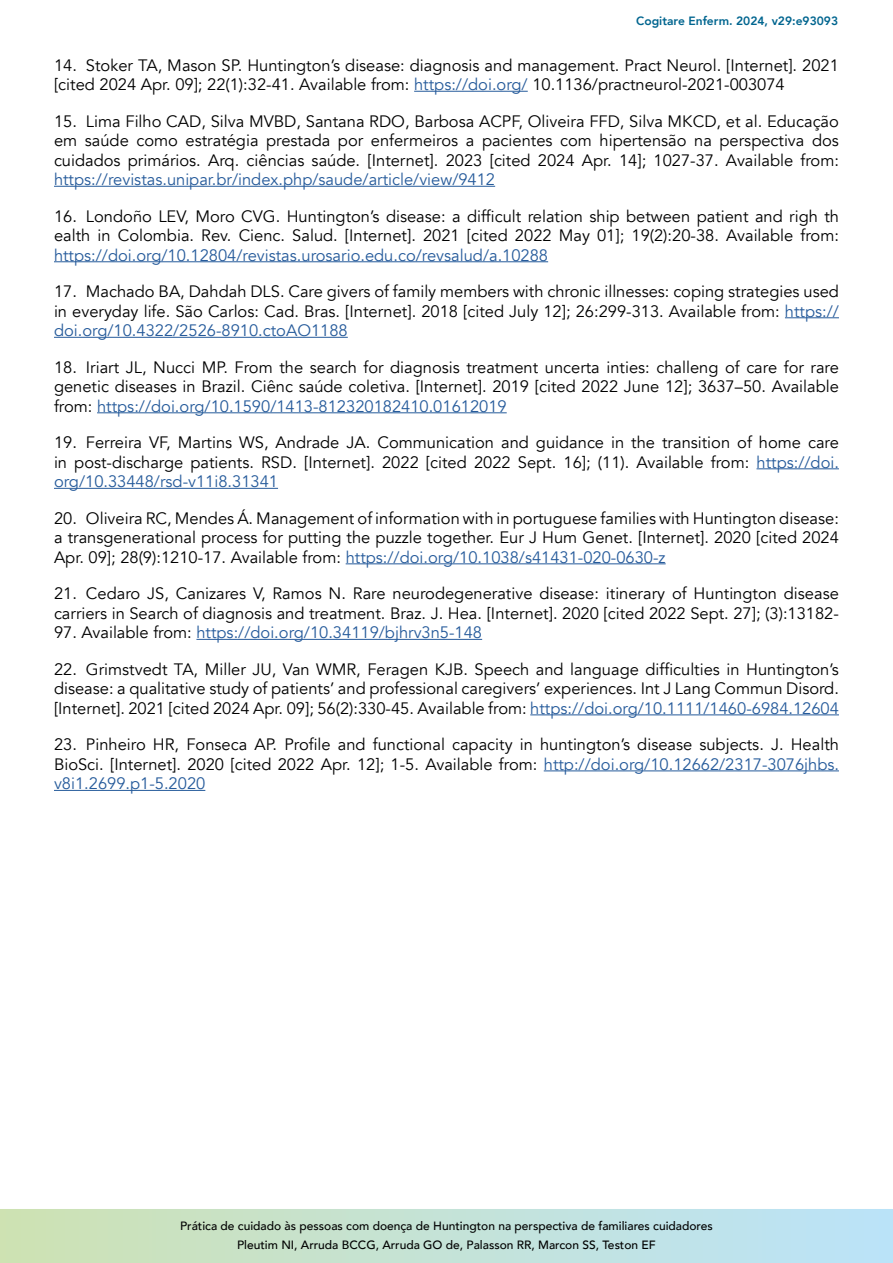
<style>
.page{position:relative;width:893px;height:1263px;background:#fff}
.page>*{position:absolute;margin:0;border:0;box-sizing:border-box;transform-origin:0 0}
.t1{font:16.5px/19.5px "Avenir";color:#000;text-align:justify}
.t2{font:16.5px "Avenir";color:#265b9b}
.t3{font:500 12px/18.6px "Avenir";color:#000;text-align:center}
.t4{font:800 12px "Avenir";color:#00658f}
.s1{color:#265b9b}
.s2{color:#000}
</style>
<div class="page">
<svg style="left:0;top:1209px;width:893px;height:54px;background:#c4e2d6"></svg>
<hr style="left:414px;top:91px;width:114px;height:1px;background:#265b9b">
<hr style="left:54px;top:186px;width:441px;height:1px;background:#265b9b">
<hr style="left:54px;top:261px;width:494px;height:1px;background:#265b9b">
<hr style="left:785px;top:317px;width:54px;height:1px;background:#265b9b">
<hr style="left:54px;top:337px;width:294px;height:1px;background:#265b9b">
<hr style="left:97px;top:412px;width:410px;height:1px;background:#265b9b">
<hr style="left:756px;top:468px;width:83px;height:1px;background:#265b9b">
<hr style="left:54px;top:488px;width:224px;height:1px;background:#265b9b">
<hr style="left:346px;top:563px;width:320px;height:1px;background:#265b9b">
<hr style="left:196px;top:639px;width:286px;height:1px;background:#265b9b">
<hr style="left:530px;top:714px;width:309px;height:1px;background:#265b9b">
<hr style="left:544px;top:770px;width:295px;height:1px;background:#265b9b">
<hr style="left:54px;top:790px;width:151px;height:1px;background:#265b9b">
<p class="t4" style="left:636px;top:12px;width:203px">Cogitare Enferm. 2024, v29:e93093</p>
<p class="t1" style="left:54px;top:55px;width:786px">14. Stoker TA, Mason SP. Huntington’s disease: diagnosis and management. Pract Neurol. [Internet]. 2021 [cited 2024 Apr. 09]; 22(1):32-41. Available from: <span class="s1">https://doi.org/</span> 10.1136/practneurol-2021-003074</p>
<p class="t1" style="left:54px;top:111px;width:786px">15. Lima Filho CAD, Silva MVBD, Santana RDO, Barbosa ACPF, Oliveira FFD, Silva MKCD, et al. Educação em saúde como estratégia prestada por enfermeiros a pacientes com hipertensão na perspectiva dos cuidados primários. Arq. ciências saúde. [Internet]. 2023 [cited 2024 Apr. 14]; 1027-37. Available from:</p>
<p class="t2" style="left:54px;top:170px;width:443px">https://revistas.unipar.br/index.php/saude/article/view/9412</p>
<p class="t1" style="left:54px;top:206px;width:786px">16. Londoño LEV, Moro CVG. Huntington’s disease: a difficult relation ship between patient and righ th ealth in Colombia. Rev. Cienc. Salud. [Internet]. 2021 [cited 2022 May 01]; 19(2):20-38. Available from:</p>
<p class="t2" style="left:54px;top:245px;width:496px">https://doi.org/10.12804/revistas.urosario.edu.co/revsalud/a.10288</p>
<p class="t1" style="left:54px;top:282px;width:786px">17. Machado BA, Dahdah DLS. Care givers of family members with chronic illnesses: coping strategies used in everyday life. São Carlos: Cad. Bras. [Internet]. 2018 [cited July 12]; 26:299-313. Available from: <span class="s1">https:// doi.org/10.4322/2526-8910.ctoAO1188</span></p>
<p class="t1" style="left:54px;top:357px;width:786px">18. Iriart JL, Nucci MP. From the search for diagnosis treatment uncerta inties: challeng of care for rare genetic diseases in Brazil. Ciênc saúde coletiva. [Internet]. 2019 [cited 2022 June 12]; 3637–50. Available from: <span class="s1">https://doi.org/10.1590/1413-812320182410.01612019</span></p>
<p class="t1" style="left:54px;top:433px;width:786px">19. Ferreira VF, Martins WS, Andrade JA. Communication and guidance in the transition of home care in post-discharge patients. RSD. [Internet]. 2022 [cited 2022 Sept. 16]; (11). Available from: <span class="s1">https://doi. org/10.33448/rsd-v11i8.31341</span></p>
<p class="t1" style="left:54px;top:508px;width:786px">20. Oliveira RC, Mendes Á. Management of information with in portuguese families with Huntington disease: a transgenerational process for putting the puzzle together. Eur J Hum Genet. [Internet]. 2020 [cited 2024<br>Apr. 09]; 28(9):1210-17. Available from: <span class="s1">https://doi.org/10.1038/s41431-020-0630-z</span></p>
<p class="t1" style="left:54px;top:584px;width:786px">21. Cedaro JS, Canizares V, Ramos N. Rare neurodegenerative disease: itinerary of Huntington disease carriers in Search of diagnosis and treatment. Braz. J. Hea. [Internet]. 2020 [cited 2022 Sept. 27]; (3):13182-</p>
<p class="t2" style="left:54px;top:623px;width:430px"><span class="s2">97. Available from:</span> https://doi.org/10.34119/bjhrv3n5-148</p>
<p class="t1" style="left:54px;top:660px;width:786px">22. Grimstvedt TA, Miller JU, Van WMR, Feragen KJB. Speech and language difficulties in Huntington’s disease: a qualitative study of patients’ and professional caregivers’ experiences. Int J Lang Commun Disord. [Internet]. 2021 [cited 2024 Apr. 09]; 56(2):330-45. Available from: <span class="s1">https://doi.org/10.1111/1460-6984.12604</span></p>
<p class="t1" style="left:54px;top:735px;width:786px">23. Pinheiro HR, Fonseca AP. Profile and functional capacity in huntington’s disease subjects. J. Health BioSci. [Internet]. 2020 [cited 2022 Apr. 12]; 1-5. Available from: <span class="s1">http://doi.org/10.12662/2317-3076jhbs. v8i1.2699.p1-5.2020</span></p>
<p class="t3" style="left:180px;top:1216px;width:534px">Prática de cuidado às pessoas com doença de Huntington na perspectiva de familiares cuidadores<br>Pleutim NI, Arruda BCCG, Arruda GO de, Palasson RR, Marcon SS, Teston EF</p>
</div>
